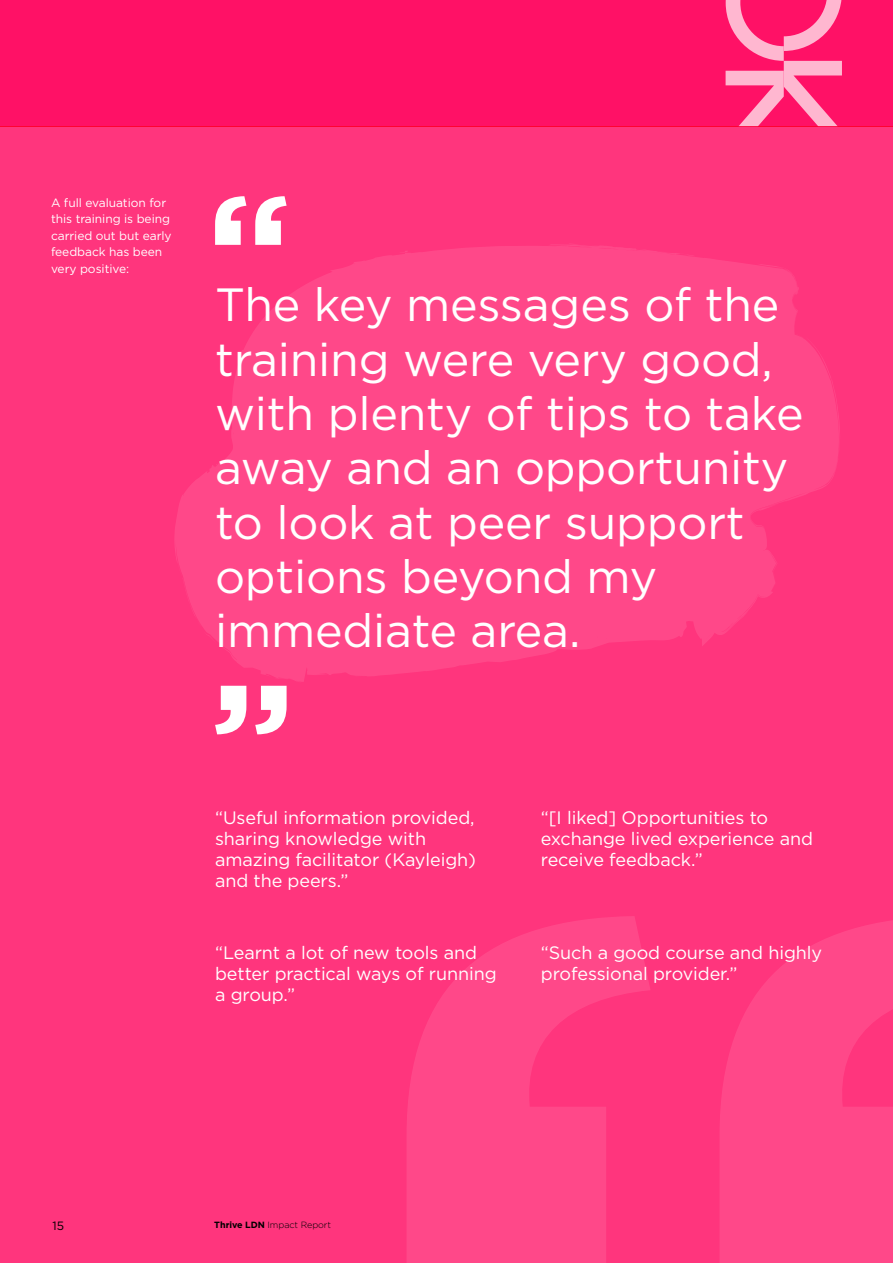
<style>
.page{position:relative;width:893px;height:1263px;background:#fff}
.page>*{position:absolute;margin:0;border:0;box-sizing:border-box;transform-origin:0 0}
.t1{font:46.5px/54.3px "Gotham";letter-spacing:-.005em;color:#fff}
.t2{font:18px/21px "Gotham";letter-spacing:-.005em;color:#fff}
.t3{font:12px/16.5px "Gotham";letter-spacing:-.005em;color:#fff}
.t4{font:12px "Gotham";color:#000}
.t5{font:300 9px "Gotham";letter-spacing:-.005em;color:#000}
.s1{font-weight:700}
</style>
<div class="page">
<div style="left:0;top:0;width:893px;height:127px;background:#f16"></div>
<svg style="left:726px;top:0;width:116px;height:127px"></svg>
<div style="left:0;top:127px;width:893px;height:1136px;background:#ff357d"></div>
<svg style="left:407px;top:916px;width:486px;height:347px;fill:#ff4889"></svg>
<svg style="left:215px;top:196px;width:72px;height:47px"></svg>
<svg style="left:215px;top:686px;width:72px;height:48px"></svg>
<svg style="left:174px;top:243px;width:666px;height:439px;fill:#ff4889"></svg>
<p class="t3" style="left:51px;top:194px;width:122px">A full evaluation for this training is being carried out but early feedback has been very positive:</p>
<h1 class="t1" style="left:215px;top:277px;width:590px">The key messages of the training were very good, with plenty of tips to take away and an opportunity to look at peer support options beyond my immediate area.</h1>
<p class="t2" style="left:215px;top:807px;width:262px">“Useful information provided, sharing knowledge with amazing facilitator (Kayleigh) and the peers.”</p>
<p class="t2" style="left:215px;top:942px;width:283px">“Learnt a lot of new tools and better practical ways of running a group.”</p>
<p class="t2" style="left:541px;top:807px;width:274px">“[I liked] Opportunities to exchange lived experience and receive feedback.”</p>
<p class="t2" style="left:541px;top:942px;width:283px">“Such a good course and highly professional provider.”</p>
<p class="t4" style="left:53px;top:1219px;width:13px">15</p>
<p class="t5" style="left:214px;top:1219px;width:118px"><span class="s1">Thrive LDN</span> Impact Report</p>
</div>
